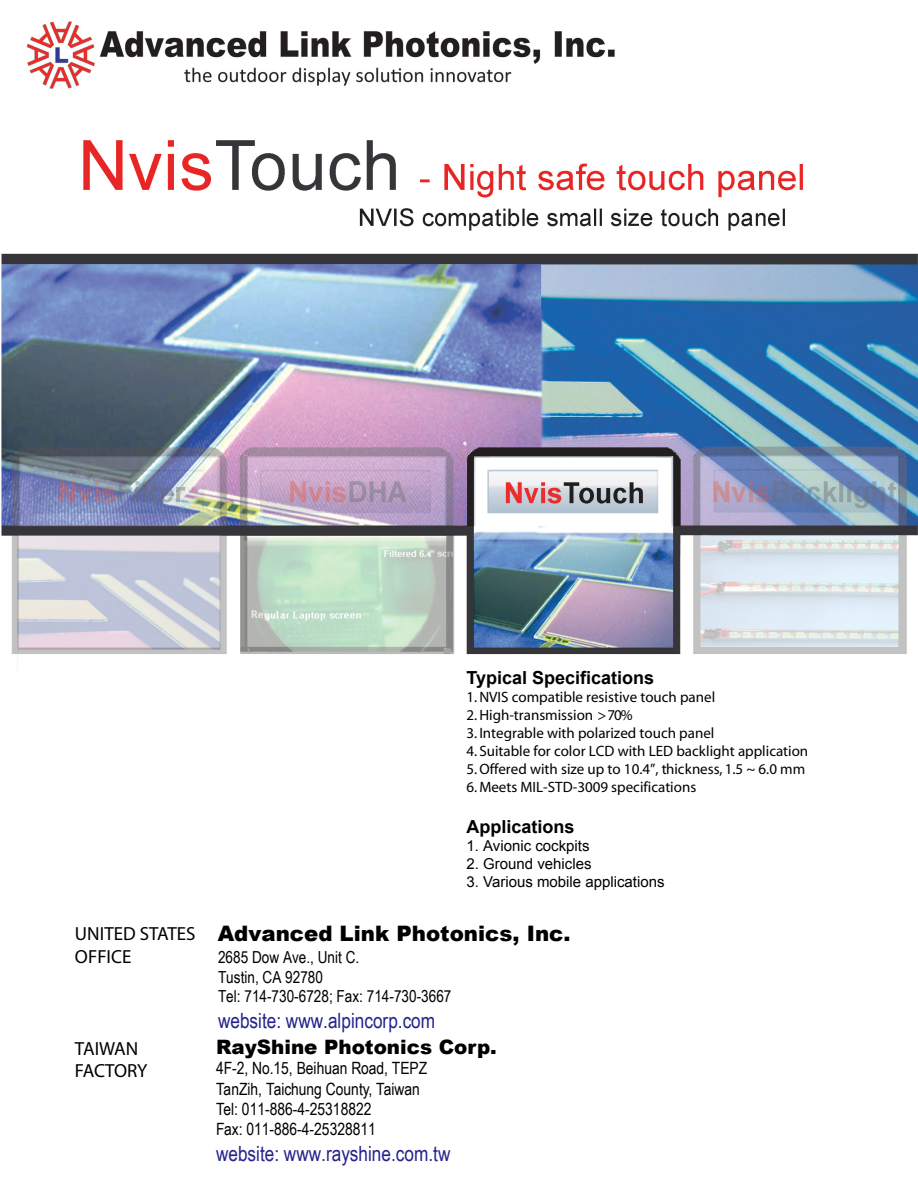
<style>
.page{position:relative;width:918px;height:1188px;background:#fff}
.page>*{position:absolute;margin:0;border:0;box-sizing:border-box;transform-origin:0 0}
.t1{font:900 21.3px "Arial";color:#000}
.t2{font:21px "Arial Narrow";color:#25228b}
.t3{font:900 19.8px "Arial";color:#000}
.t4{font:19.05px/22.8px "Myriad";color:#000}
.t5{font:700 18px "Arial";color:#000}
.t6{font:16.95px/20.2px "Arial Narrow";color:#000}
.t7{font:16.5px/20px "Arial Narrow";color:#000}
.t8{font:15px "Myriad";color:#000}
.t9{font:15px "Arial";color:#000}
</style>
<div class="page">
<img style="left:2px;top:21px;width:916px;height:649px">
<p class="t4" style="left:75px;top:923px;width:122px">UNITED STATES<br>OFFICE</p>
<p class="t4" style="left:75px;top:1038px;width:74px">TAIWAN<br>FACTORY</p>
<p class="t5" style="left:466px;top:666px;width:189px">Typical Specifications</p>
<p class="t8" style="left:466px;top:690px;width:250px">1. NVIS compatible resistive touch panel</p>
<p class="t8" style="left:466px;top:708px;width:168px">2. High-transmission &gt; 70%</p>
<p class="t8" style="left:466px;top:726px;width:249px">3. Integrable with polarized touch panel</p>
<p class="t8" style="left:466px;top:744px;width:343px">4. Suitable for color LCD with LED backlight application</p>
<p class="t8" style="left:466px;top:762px;width:340px">5. Offered with size up to 10.4”, thickness, 1.5 ~ 6.0 mm</p>
<p class="t8" style="left:466px;top:780px;width:231px">6. Meets MIL-STD-3009 specifications</p>
<p class="t5" style="left:466px;top:815px;width:110px">Applications</p>
<p class="t9" style="left:466px;top:836px;width:125px">1. Avionic cockpits</p>
<p class="t9" style="left:466px;top:854px;width:127px">2. Ground vehicles</p>
<p class="t9" style="left:466px;top:872px;width:200px">3. Various mobile applications</p>
<h1 class="t1" style="left:218px;top:918px;width:354px">Advanced Link Photonics, Inc.</h1>
<p class="t7" style="left:218px;top:946px;width:235px">2685 Dow Ave., Unit C.<br>Tustin, CA 92780<br>Tel: 714-730-6728; Fax: 714-730-3667</p>
<h2 class="t2" style="left:218px;top:1005px;width:219px">website: www.alpincorp.com</h2>
<h3 class="t3" style="left:216px;top:1033px;width:282px">RayShine Photonics Corp.</h3>
<p class="t6" style="left:216px;top:1058px;width:213px">4F-2, No.15, Beihuan Road, TEPZ<br>TanZih, Taichung County, Taiwan<br>Tel: 011-886-4-25318822<br>Fax: 011-886-4-25328811</p>
<h2 class="t2" style="left:216px;top:1138px;width:236px">website: www.rayshine.com.tw</h2>
</div>
